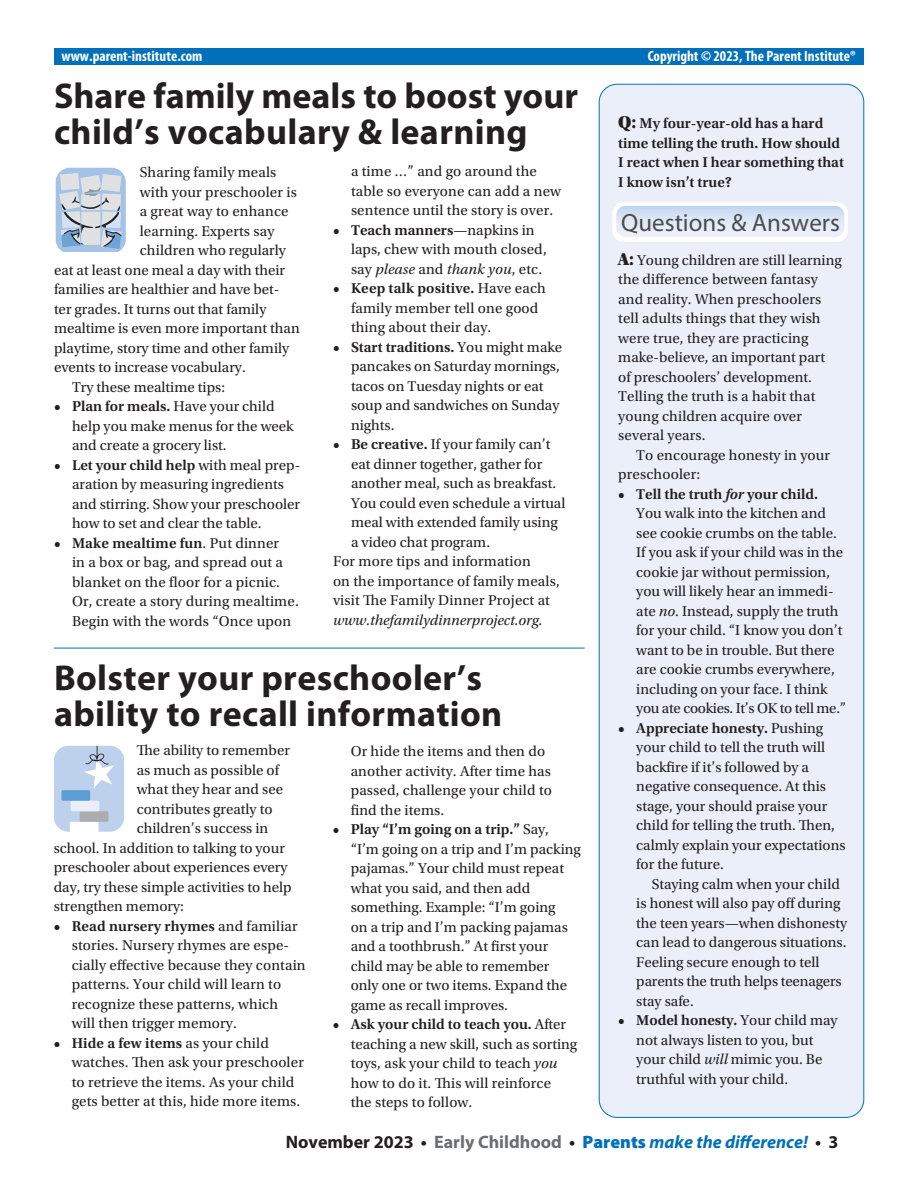
<style>
.page{position:relative;width:918px;height:1188px;background:#fff}
.page>*{position:absolute;margin:0;border:0;box-sizing:border-box;transform-origin:0 0}
.t1{font:700 36px/36px "Myriad Pro";letter-spacing:.01em;color:#231f20}
.t2{font:24.9px "Block Berthold BQ";color:#4b4c4d}
.t3{font:italic 700 18px "Myriad Pro";color:#0070ba}
.t4{font:15px/19.5px "Utopia Std";color:#231f20}
.t5{font:600 15px/19.5px "Utopia Std";color:#231f20}
.t6{font:700 condensed 15px "Myriad Pro";color:#fff}
.t7{font:italic 15px "Utopia Std";color:#231f20}
.s1{font-weight:600}
.s2{font-style:italic}
.s3{font-family:"Utopia Std Black Headline";font-weight:400;font-size:18px}
.s4{font-family:"Utopia Std Black Headline";font-size:18px}
.s5{font-weight:600;font-style:italic}
.s6{font-style:normal;color:#231f20}
.s7{font-style:normal;color:#6c6d70}
.s8{font-weight:900;font-style:normal}
</style>
<div class="page">
<div style="left:54px;top:49px;width:810px;height:16px;background:#0070ba"></div>
<div style="left:599px;top:84px;width:265px;height:1033px;background:#eaeff9;border-radius:18px"></div>
<hr style="left:54px;top:648px;width:531px;height:1px;background:#0070ba">
<svg style="left:54px;top:745px;width:70px;height:87px"></svg>
<svg style="left:612px;top:202px;width:236px;height:40px"></svg>
<img style="left:616px;top:206px;width:228px;height:31px">
<svg style="left:55px;top:167px;width:71px;height:85px"></svg>
<p class="t6" style="left:62px;top:46px;width:142px">www.parent-institute.com</p>
<p class="t6" style="left:648px;top:46px;width:210px">Copyright © 2023, The Parent Institute®</p>
<h1 class="t1" style="left:54px;top:77px;width:526px">Share family meals to boost your child’s vocabulary &amp; learning</h1>
<p class="t4" style="left:140px;top:163px;width:138px">Sharing family meals</p>
<p class="t4" style="left:140px;top:183px;width:159px">with your preschooler is</p>
<p class="t4" style="left:140px;top:202px;width:150px">a great way to enhance</p>
<p class="t4" style="left:140px;top:222px;width:136px">learning. Experts say</p>
<p class="t4" style="left:140px;top:241px;width:148px">children who regularly</p>
<p class="t4" style="left:54px;top:261px;width:233px">eat at least one meal a day with their</p>
<p class="t4" style="left:54px;top:280px;width:227px">families are healthier and have bet-</p>
<p class="t4" style="left:54px;top:300px;width:214px">ter grades. It turns out that family</p>
<p class="t4" style="left:54px;top:319px;width:247px">mealtime is even more important than</p>
<p class="t4" style="left:54px;top:339px;width:237px">playtime, story time and other family</p>
<p class="t4" style="left:54px;top:358px;width:193px">events to increase vocabulary.</p>
<p class="t4" style="left:72px;top:378px;width:155px">Try these mealtime tips:</p>
<p class="t4" style="left:72px;top:397px;width:223px;text-indent:-18px"><span class="s1">• Plan for meals.</span> Have your child help you make menus for the week and create a grocery list.</p>
<p class="t4" style="left:72px;top:456px;width:230px;text-indent:-18px"><span class="s1">• Let your child help</span> with meal prep&shy;aration by measuring ingredients and stirring. Show your preschooler how to set and clear the table.</p>
<p class="t4" style="left:72px;top:534px;width:228px;text-indent:-18px"><span class="s1">• Make mealtime fun</span>. Put dinner<br>in a box or bag, and spread out a blanket on the floor for a picnic.<br>Or, create a story during mealtime.<br>Begin with the words “Once upon</p>
<p class="t4" style="left:351px;top:162px;width:212px">a time …” and go around the table so everyone can add a new sentence until the story is over.</p>
<p class="t4" style="left:351px;top:221px;width:197px;text-indent:-18px"><span class="s1">• Teach manners</span>—napkins in laps, chew with mouth closed, say <span class="s2">please</span> and <span class="s2">thank you</span>, etc.</p>
<p class="t4" style="left:351px;top:279px;width:196px;text-indent:-18px"><span class="s1">• Keep talk positive.</span> Have each family member tell one good thing about their day.</p>
<p class="t4" style="left:351px;top:338px;width:213px;text-indent:-18px"><span class="s1">• Start traditions.</span> You might make pancakes on Saturday mornings, tacos on Tuesday nights or eat soup and sandwiches on Sunday nights.</p>
<p class="t4" style="left:333px;top:435px;width:219px"><span class="s1">• Be creative.</span> If your family can’t</p>
<p class="t4" style="left:351px;top:455px;width:193px">eat dinner together, gather for</p>
<p class="t4" style="left:351px;top:474px;width:207px">another meal, such as breakfast.</p>
<p class="t4" style="left:351px;top:494px;width:216px">You could even schedule a virtual</p>
<p class="t4" style="left:351px;top:513px;width:208px">meal with extended family using</p>
<p class="t4" style="left:351px;top:533px;width:141px">a video chat program.</p>
<p class="t4" style="left:333px;top:552px;width:199px">For more tips and information</p>
<p class="t4" style="left:333px;top:572px;width:228px">on the importance of family meals,</p>
<p class="t4" style="left:333px;top:591px;width:218px">visit The Family Dinner Project at</p>
<p class="t7" style="left:333px;top:612px;width:211px">www.thefamilydinnerproject.org.</p>
<h1 class="t1" style="left:54px;top:659px;width:450px">Bolster your preschooler’s ability to recall information</h1>
<p class="t4" style="left:137px;top:741px;width:155px">The ability to remember</p>
<p class="t4" style="left:137px;top:760px;width:144px">as much as possible of</p>
<p class="t4" style="left:137px;top:780px;width:148px">what they hear and see</p>
<p class="t4" style="left:137px;top:799px;width:137px">contributes greatly to</p>
<p class="t4" style="left:137px;top:819px;width:133px">children’s success in</p>
<p class="t4" style="left:54px;top:838px;width:233px">school. In addition to talking to your</p>
<p class="t4" style="left:54px;top:858px;width:235px">preschooler about experiences every</p>
<p class="t4" style="left:54px;top:877px;width:240px">day, try these simple activities to help</p>
<p class="t4" style="left:54px;top:897px;width:132px">strengthen memory:</p>
<p class="t4" style="left:72px;top:916px;width:236px;text-indent:-18px"><span class="s1">• Read nursery rhymes</span> and familiar stories. Nursery rhymes are espe&shy;cially effective because they contain patterns. Your child will learn to recognize these patterns, which<br>will then trigger memory.</p>
<p class="t4" style="left:72px;top:1033px;width:234px;text-indent:-18px"><span class="s1">• Hide a few items</span> as your child watches. Then ask your preschooler to retrieve the items. As your child gets better at this, hide more items.</p>
<p class="t4" style="left:351px;top:742px;width:203px">Or hide the items and then do another activity. After time has passed, challenge your child to find the items.</p>
<p class="t4" style="left:351px;top:820px;width:232px;text-indent:-18px"><span class="s1">• Play “I’m going on a trip.”</span> Say, “I’m going on a trip and I’m packing pajamas.” Your child must repeat what you said, and then add something. Example: “I’m going<br>on a trip and I’m packing pajamas and a toothbrush.” At first your child may be able to remember only one or two items. Expand the game as recall improves.</p>
<p class="t4" style="left:351px;top:1015px;width:228px;text-indent:-18px"><span class="s1">• Ask your child to teach you.</span> After teaching a new skill, such as sorting toys, ask your child to teach <span class="s2">you </span>how to do it. This will reinforce<br>the steps to follow.</p>
<p class="t5" style="left:618px;top:114px;width:227px"><span class="s3">Q:</span> My four-year-old has a hard time telling the truth. How should<br>I react when I hear something that<br>I know isn’t true?</p>
<h2 class="t2" style="left:621px;top:207px;width:220px">Questions &amp; Answers</h2>
<p class="t4" style="left:618px;top:250px;width:225px"><span class="s4">A:</span> Young children are still learning the difference between fantasy and reality. When preschoolers tell adults things that they wish were true, they are practicing make-believe, an important part<br>of preschoolers’ development.<br>Telling the truth is a habit that young children acquire over several years.</p>
<p class="t4" style="left:618px;top:445px;width:213px;text-indent:18px">To encourage honesty in your preschooler:</p>
<p class="t4" style="left:636px;top:484px;width:211px;text-indent:-18px"><span class="s1">• Tell the truth</span> <span class="s5">for</span> <span class="s1">your child.<br></span>You walk into the kitchen and see cookie crumbs on the table.<br>If you ask if your child was in the cookie jar without permission, you will likely hear an immedi&shy;ate <span class="s2">no</span>. Instead, supply the truth for your child. “I know you don’t want to be in trouble. But there are cookie crumbs everywhere, including on your face. I think you ate cookies. It’s OK to tell me.”</p>
<p class="t4" style="left:636px;top:718px;width:211px;text-indent:-18px"><span class="s1">• Appreciate honesty.</span> Pushing your child to tell the truth will backfire if it’s followed by a negative consequence. At this stage, your should praise your child for telling the truth. Then, calmly explain your expectations for the future.</p>
<p class="t4" style="left:636px;top:874px;width:212px;text-indent:15px">Staying calm when your child is honest will also pay off during the teen years—when dishonesty can lead to dangerous situations.<br>Feeling secure enough to tell parents the truth helps teenagers stay safe.</p>
<p class="t4" style="left:636px;top:1011px;width:203px;text-indent:-18px"><span class="s1">• Model honesty.</span> Your child may not always listen to you, but your child <span class="s2">will</span> mimic you. Be truthful with your child.</p>
<p class="t3" style="left:286px;top:1130px;width:554px"><span class="s6">November 2023 •</span> <span class="s7">Early Childhood</span> <span class="s6">•</span> <span class="s8">Parents</span> make the difference! <span class="s6">• 3</span></p>
</div>
